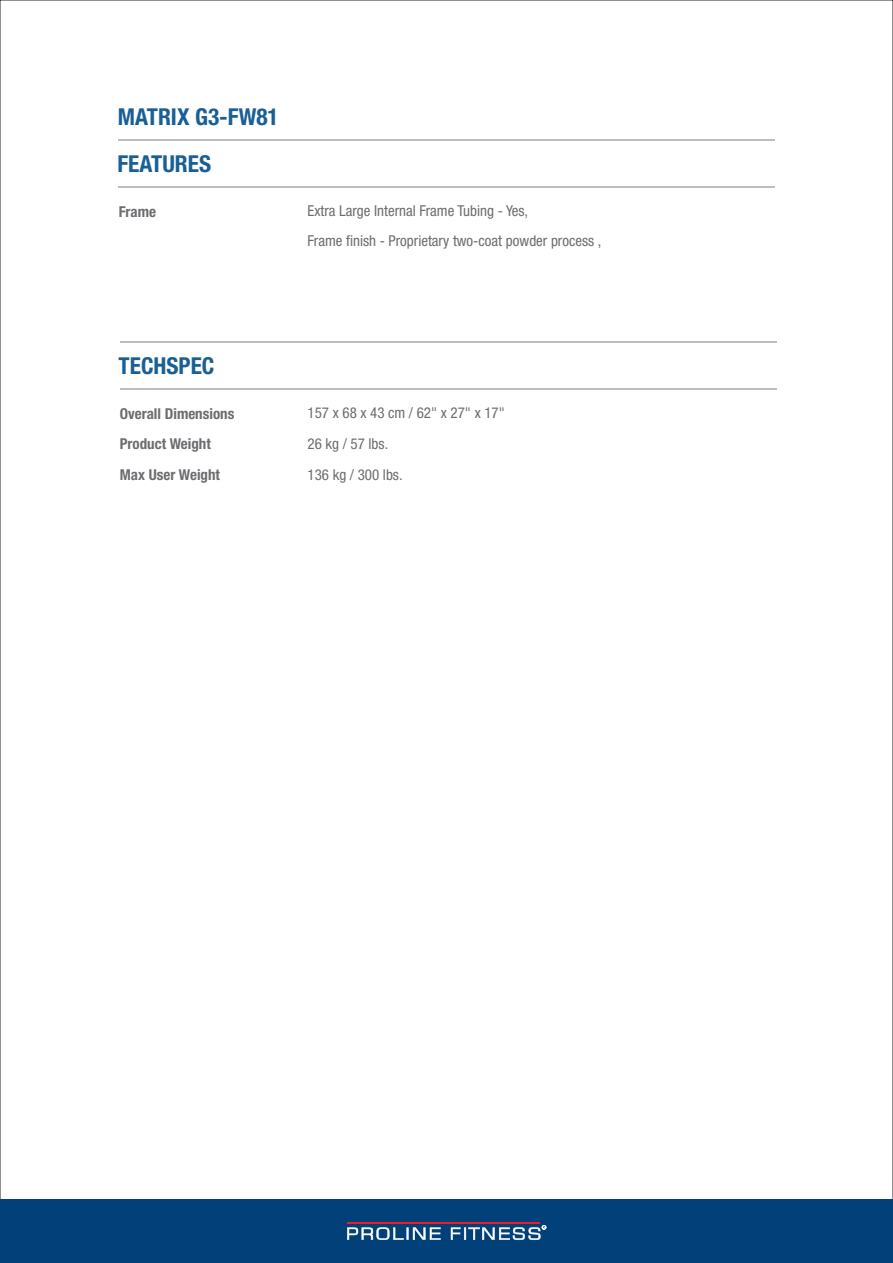
<style>
.page{position:relative;width:893px;height:1263px;background:#fff}
.page>*{position:absolute;margin:0;border:0;box-sizing:border-box;transform-origin:0 0}
.t1{font:700 condensed 23.25px "Helvetica Neue";color:#195f95}
.t2{font:condensed 15px/31px "Helvetica Neue";color:#6c6d70}
.t3{font:700 condensed 15px/30.3px "Helvetica Neue";color:#6c6d70}
</style>
<div class="page">
<div style="left:0;top:1199px;width:893px;height:64px;background:#014078"></div>
<svg style="left:347px;top:1225px;width:199px;height:15px"></svg>
<hr style="left:347px;top:1222px;width:193px;height:1px;background:#ee1d23">
<hr style="left:119px;top:186px;width:656px;height:2px;background:#bcbdc0">
<hr style="left:120px;top:388px;width:656px;height:2px;background:#bcbdc0">
<hr style="left:119px;top:140px;width:656px;height:1px;background:#bcbdc0">
<hr style="left:120px;top:341px;width:656px;height:2px;background:#bcbdc0">
<h1 class="t1" style="left:118px;top:107px;width:162px">MATRIX G3-FW81</h1>
<h1 class="t1" style="left:117px;top:154px;width:95px">FEATURES</h1>
<p class="t3" style="left:119px;top:198px;width:39px">Frame</p>
<p class="t2" style="left:308px;top:197px;width:295px;line-height:29.2px">Extra Large Internal Frame Tubing - Yes,<br>Frame finish - Proprietary two-coat powder process ,</p>
<h1 class="t1" style="left:119px;top:356px;width:97px">TECHSPEC</h1>
<p class="t3" style="left:120px;top:400px;width:116px">Overall Dimensions<br>Product Weight<br>Max User Weight</p>
<p class="t2" style="left:308px;top:398px;width:199px">157 x 68 x 43 cm / 62" x 27" x 17"<br>26 kg / 57 lbs.<br>136 kg / 300 lbs.</p>
</div>
